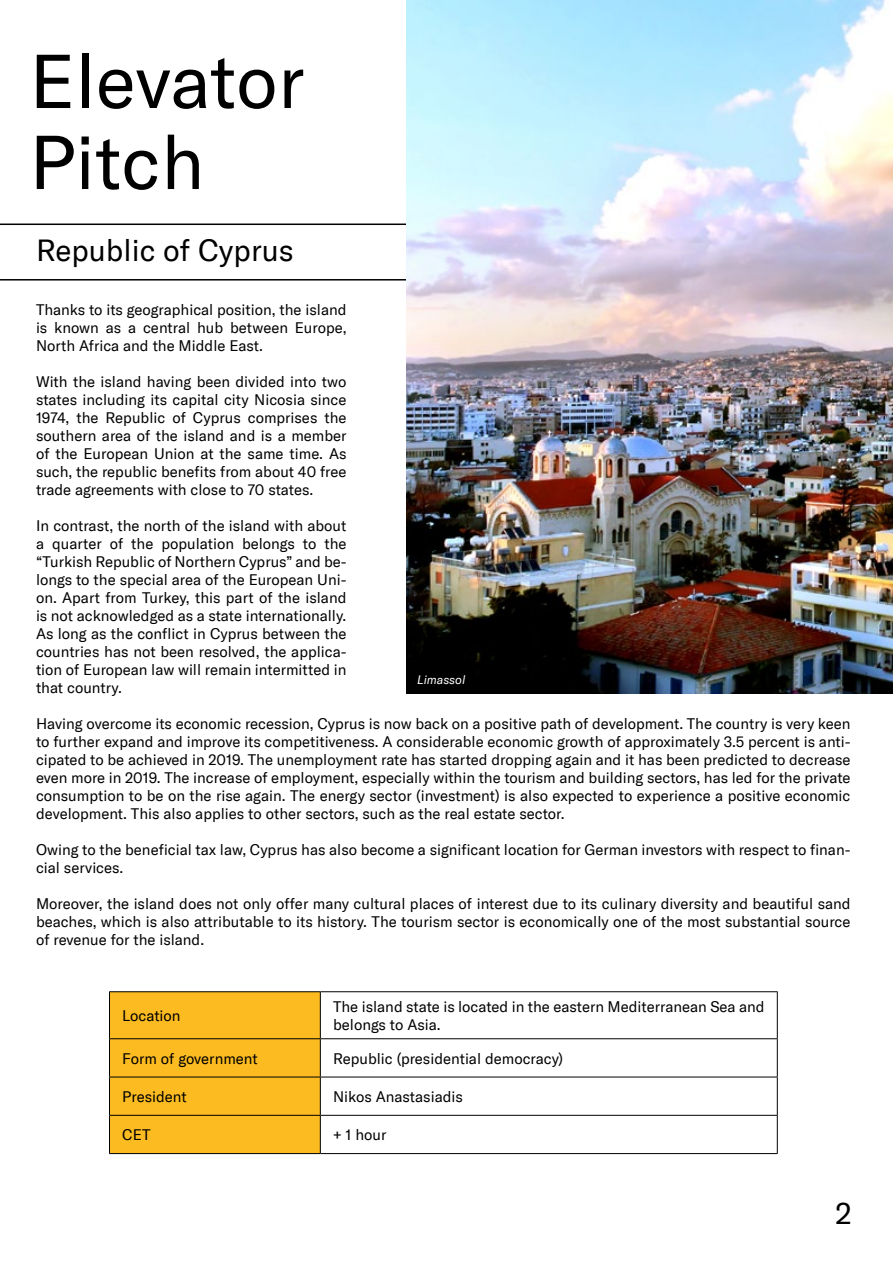
<style>
.page{position:relative;width:893px;height:1263px;background:#fff}
.page>*{position:absolute;margin:0;border:0;box-sizing:border-box;transform-origin:0 0}
.t1{font:75px/81px "GT America";color:#000}
.t2{font:30px "GT America";color:#000}
.t3{font:15px/18px "GT America";color:#000;text-align:justify}
.t4{font:italic 12px "GT America";color:#fff}
</style>
<div class="page">
<hr style="left:0;top:224px;width:893px;height:1px;background:#000">
<hr style="left:0;top:279px;width:893px;height:2px;background:#000">
<img style="left:407px;top:0;width:486px;height:693px">
<div style="left:110px;top:992px;width:210px;height:161px;background:#fbbb21"></div>
<hr style="left:320px;top:991px;width:458px;height:1px;background:#000">
<hr style="left:777px;top:992px;width:1px;height:46px;background:#000">
<hr style="left:320px;top:1038px;width:458px;height:1px;background:#000">
<hr style="left:777px;top:1039px;width:1px;height:38px;background:#000">
<hr style="left:320px;top:1077px;width:458px;height:1px;background:#000">
<hr style="left:777px;top:1077px;width:1px;height:38px;background:#000">
<hr style="left:320px;top:1115px;width:458px;height:1px;background:#000">
<hr style="left:777px;top:1116px;width:1px;height:37px;background:#000">
<hr style="left:320px;top:1153px;width:458px;height:1px;background:#000">
<hr style="left:109px;top:991px;width:211px;height:1px;background:#000">
<hr style="left:109px;top:992px;width:1px;height:46px;background:#000">
<hr style="left:320px;top:992px;width:1px;height:46px;background:#000">
<hr style="left:109px;top:1038px;width:211px;height:1px;background:#000">
<hr style="left:109px;top:1039px;width:1px;height:38px;background:#000">
<hr style="left:320px;top:1039px;width:1px;height:38px;background:#000">
<hr style="left:109px;top:1077px;width:211px;height:1px;background:#000">
<hr style="left:109px;top:1077px;width:1px;height:38px;background:#000">
<hr style="left:320px;top:1077px;width:1px;height:38px;background:#000">
<hr style="left:109px;top:1115px;width:211px;height:1px;background:#000">
<hr style="left:109px;top:1116px;width:1px;height:37px;background:#000">
<hr style="left:320px;top:1116px;width:1px;height:37px;background:#000">
<hr style="left:109px;top:1153px;width:211px;height:1px;background:#000">
<h1 class="t1" style="left:29px;top:41px;width:277px">Elevator<br>Pitch</h1>
<h2 class="t2" style="left:36px;top:233px;width:259px">Republic of Cyprus</h2>
<p class="t3" style="left:36px;top:301px;width:312px">Thanks to its geographical position, the island is known as a central hub between Europe, North Africa and the Middle East.</p>
<p class="t3" style="left:36px;top:373px;width:312px">With the island having been divided into two states including its capital city Nicosia since 1974, the Republic of Cyprus comprises the southern area of the island and is a member of the European Union at the same time. As such, the republic benefits from about 40 free trade agreements with close to 70 states.</p>
<p class="t3" style="left:36px;top:517px;width:312px">In contrast, the north of the island with about a quarter of the population belongs to the “Turkish Republic of Northern Cyprus” and be&shy;longs to the special area of the European Uni&shy;on. Apart from Turkey, this part of the island is not acknowledged as a state internationally.<br>As long as the conflict in Cyprus between the countries has not been resolved, the applica&shy;tion of European law will remain intermitted in that country.</p>
<p class="t3" style="left:36px;top:715px;width:816px">Having overcome its economic recession, Cyprus is now back on a positive path of development. The country is very keen to further expand and improve its competitiveness. A considerable economic growth of approximately 3.5 percent is anti&shy;cipated to be achieved in 2019. The unemployment rate has started dropping again and it has been predicted to decrease even more in 2019. The increase of employment, especially within the tourism and building sectors, has led for the private consumption to be on the rise again. The energy sector (investment) is also expected to experience a positive economic development. This also applies to other sectors, such as the real estate sector.</p>
<p class="t3" style="left:36px;top:841px;width:816px">Owing to the beneficial tax law, Cyprus has also become a significant location for German investors with respect to finan&shy;cial services.</p>
<p class="t3" style="left:36px;top:895px;width:816px">Moreover, the island does not only offer many cultural places of interest due to its culinary diversity and beautiful sand beaches, which is also attributable to its history. The tourism sector is economically one of the most substantial source of revenue for the island.</p>
<p class="t4" style="left:417px;top:673px;width:50px">Limassol</p>
<p class="t3" style="left:122px;top:1007px;width:60px">Location</p>
<p class="t3" style="left:333px;top:998px;width:433px">The island state is located in the eastern Mediterranean Sea and belongs to Asia.</p>
<p class="t3" style="left:122px;top:1050px;width:137px">Form of government</p>
<p class="t3" style="left:333px;top:1050px;width:231px">Republic (presidential democracy)</p>
<p class="t3" style="left:122px;top:1088px;width:66px">President</p>
<p class="t3" style="left:333px;top:1088px;width:131px">Nikos Anastasiadis</p>
<p class="t3" style="left:122px;top:1126px;width:30px">CET</p>
<p class="t3" style="left:333px;top:1126px;width:55px">+ 1 hour</p>
<h2 class="t2" style="left:836px;top:1196px;width:18px">2</h2>
</div>
